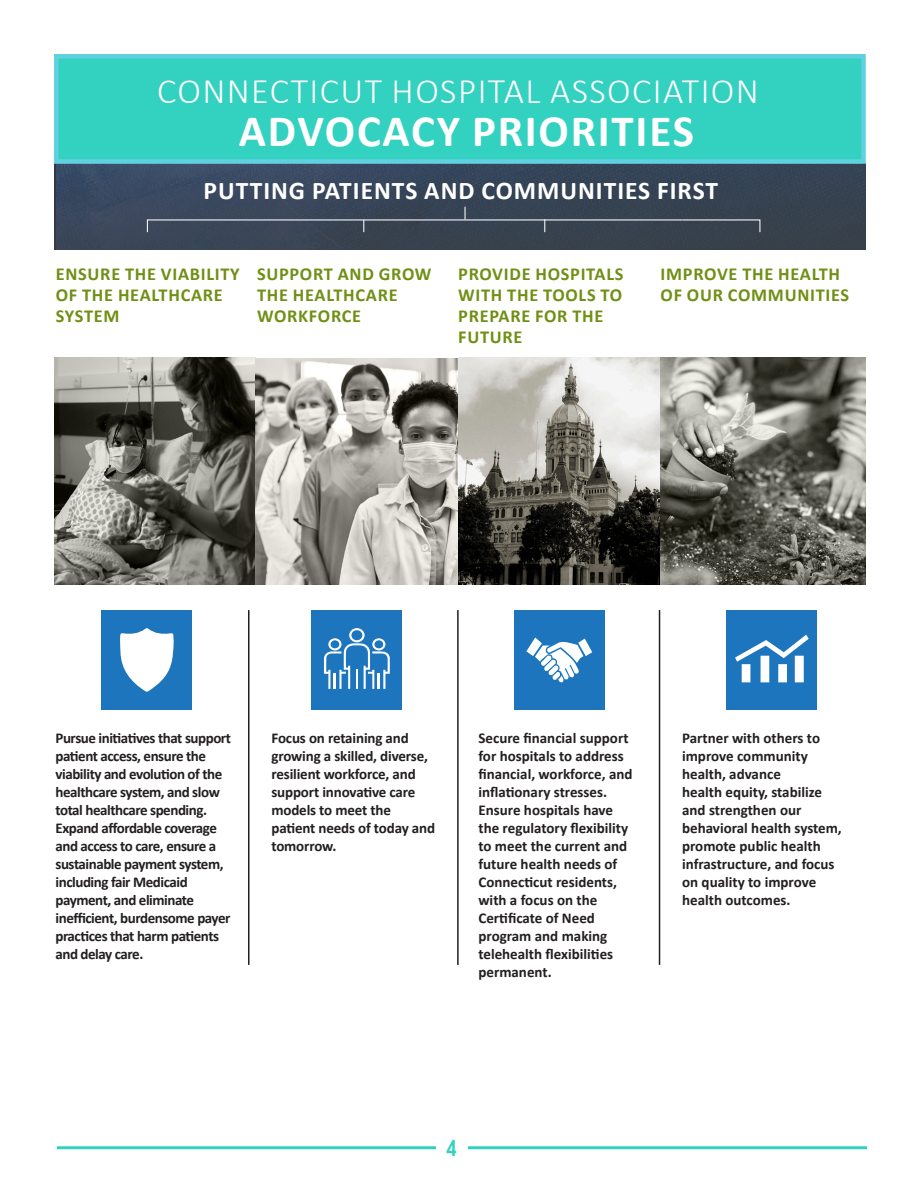
<style>
.page{position:relative;width:918px;height:1188px;background:#fff}
.page>*{position:absolute;margin:0;border:0;box-sizing:border-box;transform-origin:0 0}
.t1{font:700 45px "Calibri";letter-spacing:.04em;color:#fff}
.t2{font:300 36px "Calibri";letter-spacing:.04em;color:#fff}
.t3{font:700 25.5px "Calibri";letter-spacing:.04em;color:#fff}
.t4{font:22.5px "Market Deco";color:#33d1bf}
.t5{font:700 18.3px/20.9px "Calibri";letter-spacing:.04em;color:#708f14}
.t6{font:700 15px/18px "Calibri";letter-spacing:-.01em;color:#231f20}
.t7{font:700 15px/18px "Calibri";letter-spacing:-.03em;color:#231f20}
</style>
<div class="page">
<hr style="left:57px;top:1146px;width:810px;height:3px;background:#33d1bf">
<div style="left:436px;top:1134px;width:32px;height:29px;background:#fff"></div>
<img style="left:56px;top:166px;width:810px;height:84px">
<svg style="left:54px;top:54px;width:812px;height:112px;background:#37cec0"></svg>
<svg style="left:146px;top:207px;width:615px;height:26px;background:#404b5a"></svg>
<hr style="left:457px;top:610px;width:2px;height:355px;background:#231f20">
<hr style="left:248px;top:610px;width:2px;height:355px;background:#231f20">
<hr style="left:659px;top:610px;width:1px;height:355px;background:#231f20">
<img style="left:54px;top:358px;width:812px;height:227px">
<div style="left:102px;top:610px;width:90px;height:100px;background:#1c75bd"></div>
<svg style="left:120px;top:628px;width:54px;height:64px"></svg>
<div style="left:131px;top:648px;width:35px;height:25px;background:#fff"></div>
<div style="left:312px;top:610px;width:90px;height:100px;background:#1c75bd"></div>
<svg style="left:324px;top:628px;width:66px;height:61px"></svg>
<div style="left:514px;top:610px;width:90px;height:100px;background:#1c75bd"></div>
<svg style="left:526px;top:637px;width:66px;height:46px"></svg>
<div style="left:727px;top:610px;width:90px;height:100px;background:#1c75bd"></div>
<svg style="left:735px;top:635px;width:74px;height:47px"></svg>
<p class="t2" style="left:157px;top:69px;width:603px">CONNECTICUT HOSPITAL ASSOCIATION</p>
<p class="t1" style="left:239px;top:99px;width:457px">ADVOCACY PRIORITIES</p>
<p class="t3" style="left:204px;top:172px;width:516px">PUTTING PATIENTS AND COMMUNITIES FIRST</p>
<p class="t5" style="left:56px;top:263px;width:185px">ENSURE THE VIABILITY<br>OF THE HEALTHCARE<br>SYSTEM</p>
<p class="t5" style="left:257px;top:263px;width:176px">SUPPORT AND GROW<br>THE HEALTHCARE<br>WORKFORCE</p>
<p class="t5" style="left:458px;top:263px;width:167px">PROVIDE HOSPITALS<br>WITH THE TOOLS TO<br>PREPARE FOR THE<br>FUTURE</p>
<p class="t5" style="left:661px;top:263px;width:190px">IMPROVE THE HEALTH<br>OF OUR COMMUNITIES</p>
<p class="t7" style="left:56px;top:729px;width:177px">Pursue initiatives that support patient access, ensure the viability and evolution of the healthcare system, and slow total healthcare spending.<br>Expand affordable coverage and access to care, ensure a sustainable payment system, including fair Medicaid payment, and eliminate inefficient, burdensome payer practices that harm patients and delay care.</p>
<p class="t6" style="left:271px;top:729px;width:165px">Focus on retaining and growing a skilled, diverse, resilient workforce, and support innovative care models to meet the patient needs of today and tomorrow.</p>
<p class="t6" style="left:478px;top:729px;width:156px">Secure financial support for hospitals to address financial, workforce, and inflationary stresses.<br>Ensure hospitals have the regulatory flexibility to meet the current and future health needs of<br>Connecticut residents, with a focus on the<br>Certificate of Need program and making telehealth flexibilities permanent.</p>
<p class="t6" style="left:682px;top:729px;width:161px">Partner with others to improve community health, advance<br>health equity, stabilize and strengthen our behavioral health system, promote public health infrastructure, and focus on quality to improve health outcomes.</p>
<h3 class="t4" style="left:445px;top:1136px;width:14px">4</h3>
</div>
